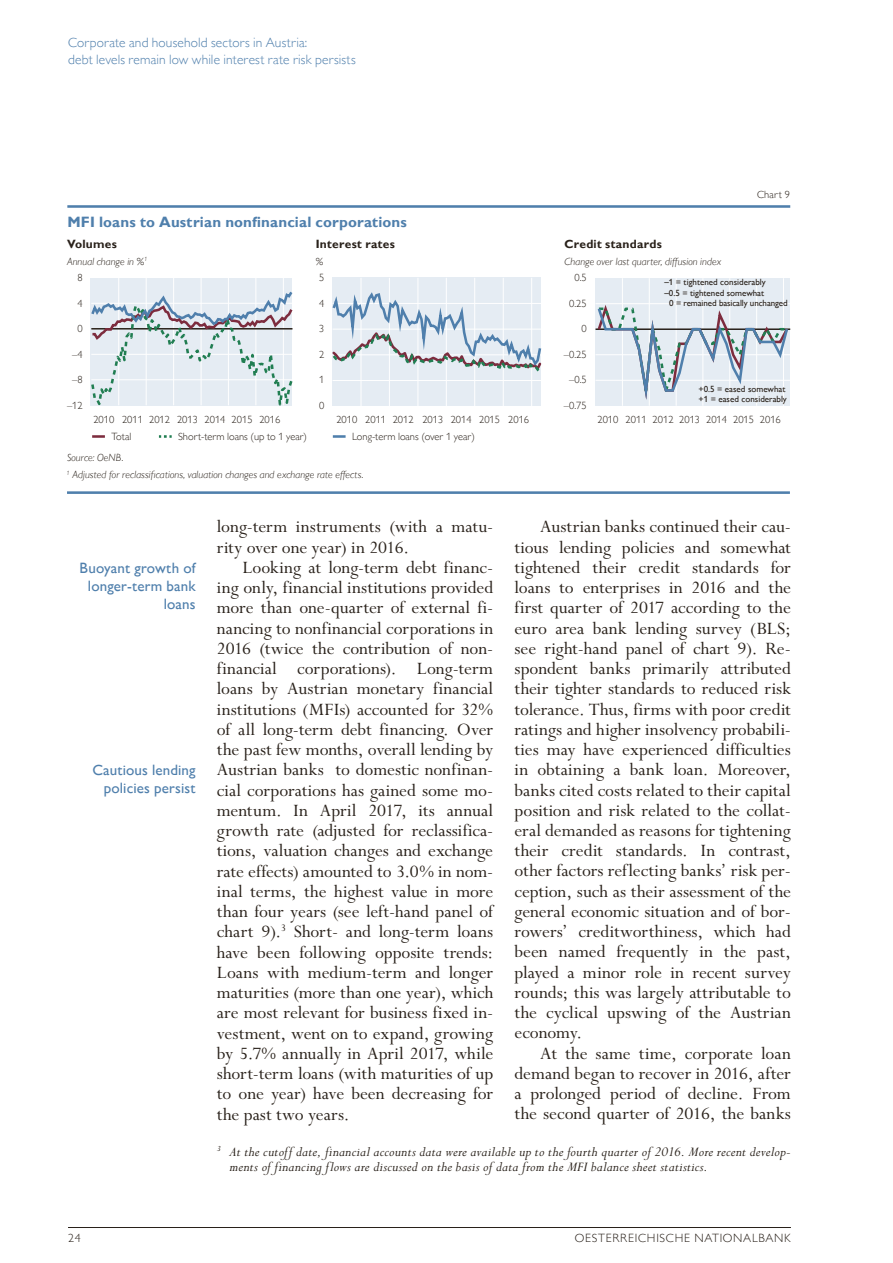
<style>
.page{position:relative;width:893px;height:1263px;background:#fff}
.page>*{position:absolute;margin:0;border:0;box-sizing:border-box;transform-origin:0 0}
.t1{font:19.5px/20.2px "Perpetua Std";color:#29211a;text-align:justify}
.t2{font:italic 15px/15px "Perpetua Std";letter-spacing:.015em;color:#29211a}
.t3{font:500 15px/18px "Gill Sans MT Pro";letter-spacing:.01em;color:#4f7fac;text-align:right}
.t4{font:700 15px "Gill Sans MT Pro";letter-spacing:.01em;color:#4f7fac}
.t5{font:300 13.5px/16.5px "Gill Sans MT Pro";letter-spacing:.01em;color:#4f7fac}
.t6{font:700 12px "Gill Sans MT Pro";letter-spacing:.02em;color:#29211a}
.t7{font:300 12px "Gill Sans MT Pro";letter-spacing:.06em;color:#29211a}
.t8{font:300 10.5px "Gill Sans MT Pro";color:#29211a}
.t9{font:italic 300 10.5px/16.8px "Gill Sans MT Pro";letter-spacing:.01em;color:#29211a}
.t10{font:500 9px/10.5px "Gill Sans MT Pro";color:#29211a}
</style>
<div class="page">
<hr style="left:68px;top:1227px;width:723px;height:1px;background:#29211a">
<div style="left:595px;top:278px;width:195px;height:128px;background:#e5ecf3"></div>
<hr style="left:595px;top:380px;width:195px;height:1px;background:#fff">
<hr style="left:595px;top:354px;width:195px;height:1px;background:#fff">
<hr style="left:595px;top:303px;width:195px;height:1px;background:#fff">
<hr style="left:622px;top:278px;width:1px;height:128px;background:#fff">
<hr style="left:649px;top:278px;width:1px;height:128px;background:#fff">
<hr style="left:676px;top:278px;width:1px;height:128px;background:#fff">
<hr style="left:702px;top:278px;width:1px;height:128px;background:#fff">
<hr style="left:729px;top:278px;width:1px;height:128px;background:#fff">
<hr style="left:756px;top:278px;width:1px;height:128px;background:#fff">
<hr style="left:783px;top:278px;width:1px;height:128px;background:#fff">
<hr style="left:595px;top:328px;width:195px;height:2px;background:#29211a">
<svg style="left:596px;top:301px;width:194px;height:105px"></svg>
<hr style="left:67px;top:205px;width:723px;height:3px;background:#4f7fac">
<hr style="left:67px;top:491px;width:723px;height:3px;background:#4f7fac">
<svg style="left:92px;top:435px;width:13px;height:3px"></svg>
<svg style="left:159px;top:435px;width:13px;height:3px"></svg>
<svg style="left:333px;top:435px;width:13px;height:3px"></svg>
<div style="left:90px;top:278px;width:201px;height:127px;background:#e5ecf3"></div>
<hr style="left:118px;top:278px;width:1px;height:127px;background:#fff">
<hr style="left:146px;top:278px;width:1px;height:127px;background:#fff">
<hr style="left:173px;top:278px;width:1px;height:127px;background:#fff">
<hr style="left:201px;top:278px;width:1px;height:127px;background:#fff">
<hr style="left:228px;top:278px;width:1px;height:127px;background:#fff">
<hr style="left:255px;top:278px;width:1px;height:127px;background:#fff">
<hr style="left:283px;top:278px;width:1px;height:127px;background:#fff">
<svg style="left:90px;top:289px;width:203px;height:117px"></svg>
<div style="left:332px;top:278px;width:209px;height:128px;background:#e5ecf3"></div>
<hr style="left:332px;top:380px;width:209px;height:1px;background:#fff">
<hr style="left:361px;top:278px;width:1px;height:128px;background:#fff">
<hr style="left:389px;top:278px;width:1px;height:128px;background:#fff">
<hr style="left:417px;top:278px;width:1px;height:128px;background:#fff">
<hr style="left:446px;top:278px;width:1px;height:128px;background:#fff">
<hr style="left:474px;top:278px;width:1px;height:128px;background:#fff">
<hr style="left:503px;top:278px;width:1px;height:128px;background:#fff">
<hr style="left:531px;top:278px;width:1px;height:128px;background:#fff">
<svg style="left:332px;top:288px;width:210px;height:86px"></svg>
<p class="t5" style="left:68px;top:34px;width:289px">Corporate and household sectors in Austria:<br>debt levels remain low while interest rate risk persists</p>
<p class="t4" style="left:67px;top:212px;width:341px">MFI loans to Austrian nonfinancial corporations</p>
<p class="t8" style="left:757px;top:189px;width:34px">Chart 9</p>
<p class="t6" style="left:67px;top:236px;width:51px">Volumes</p>
<p class="t6" style="left:316px;top:236px;width:81px">Interest rates</p>
<p class="t6" style="left:565px;top:236px;width:99px">Credit standards</p>
<p class="t8" style="left:77px;top:271px;width:7px">8</p>
<p class="t8" style="left:77px;top:297px;width:7px">4</p>
<p class="t8" style="left:77px;top:322px;width:7px">0</p>
<p class="t8" style="left:72px;top:348px;width:12px">–4</p>
<p class="t8" style="left:72px;top:373px;width:12px">–8</p>
<p class="t8" style="left:67px;top:399px;width:17px">–12</p>
<p class="t9" style="left:67px;top:253px;width:82px">Annual change in %<sup>1</sup></p>
<p class="t9" style="left:316px;top:253px;width:9px">%</p>
<p class="t9" style="left:565px;top:253px;width:158px">Change over last quarter, diffusion index</p>
<p class="t8" style="left:574px;top:271px;width:14px">0.5</p>
<p class="t8" style="left:569px;top:297px;width:19px">0.25</p>
<p class="t8" style="left:582px;top:322px;width:7px">0</p>
<p class="t8" style="left:564px;top:348px;width:24px">–0.25</p>
<p class="t8" style="left:569px;top:373px;width:19px">–0.5</p>
<p class="t8" style="left:564px;top:399px;width:24px">–0.75</p>
<p class="t8" style="left:319px;top:271px;width:7px">5</p>
<p class="t8" style="left:319px;top:297px;width:7px">4</p>
<p class="t8" style="left:319px;top:322px;width:7px">3</p>
<p class="t8" style="left:319px;top:348px;width:7px">2</p>
<p class="t8" style="left:319px;top:373px;width:7px">1</p>
<p class="t8" style="left:319px;top:399px;width:7px">0</p>
<p class="t10" style="left:664px;top:277px;width:103px">–1 = tightened considerably</p>
<p class="t10" style="left:664px;top:287px;width:101px">–0.5 = tightened somewhat</p>
<p class="t10" style="left:669px;top:298px;width:120px">0 = remained basically unchanged</p>
<p class="t10" style="left:698px;top:383px;width:90px">+0.5 = eased somewhat +1 = eased considerably</p>
<p class="t8" style="left:93px;top:413px;width:188px">2010 2011 2012 2013 2014 2015 2016</p>
<p class="t8" style="left:336px;top:413px;width:194px">2010 2011 2012 2013 2014 2015 2016</p>
<p class="t8" style="left:597px;top:413px;width:185px">2010 2011 2012 2013 2014 2015 2016</p>
<p class="t8" style="left:111px;top:430px;width:22px">Total</p>
<p class="t8" style="left:178px;top:430px;width:131px">Short-term loans (up to 1 year)</p>
<p class="t8" style="left:352px;top:430px;width:124px">Long-term loans (over 1 year)</p>
<p class="t9" style="left:67px;top:449px;width:298px">Source: OeNB.<br><sup>1</sup> Adjusted for reclassifications, valuation changes and exchange rate effects.</p>
<p class="t3" style="left:80px;top:559px;width:117px">Buoyant growth of longer-term bank loans</p>
<p class="t3" style="left:92px;top:761px;width:105px">Cautious lending policies persist</p>
<p class="t1" style="left:217px;top:517px;width:278px">long-term instruments (with a matu&shy;rity over one year) in 2016.</p>
<p class="t1" style="left:217px;top:558px;width:278px;text-indent:26px">Looking at long-term debt financ&shy;ing only, financial institutions provided more than one-quarter of external fi&shy;nancing to nonfinancial corporations in 2016 (twice the contribution of non&shy;financial corporations). Long-term loans by Austrian monetary financial institutions (MFIs) accounted for 32% of all long-term debt financing. Over the past few months, overall lending by Austrian banks to domestic nonfinan&shy;cial corporations has gained some mo&shy;mentum. In April 2017, its annual growth rate (adjusted for reclassifica&shy;tions, valuation changes and exchange rate effects) amounted to 3.0% in nom&shy;inal terms, the highest value in more than four years (see left-hand panel of chart 9).<sup>3</sup> Short- and long-term loans have been following opposite trends:<br>Loans with medium-term and longer maturities (more than one year), which are most relevant for business fixed in&shy;vestment, went on to expand, growing by 5.7% annually in April 2017, while short-term loans (with maturities of up to one year) have been decreasing for the past two years.</p>
<p class="t1" style="left:515px;top:517px;width:278px;text-indent:26px">Austrian banks continued their cau&shy;tious lending policies and somewhat tightened their credit standards for loans to enterprises in 2016 and the first quarter of 2017 according to the euro area bank lending survey (BLS; see right-hand panel of chart 9). Re&shy;spondent banks primarily attributed their tighter standards to reduced risk tolerance. Thus, firms with poor credit ratings and higher insolvency probabili&shy;ties may have experienced difficulties in obtaining a bank loan. Moreover, banks cited costs related to their capital position and risk related to the collat&shy;eral demanded as reasons for tightening their credit standards. In contrast, other factors reflecting banks’ risk per&shy;ception, such as their assessment of the general economic situation and of bor&shy;rowers’ creditworthiness, which had been named frequently in the past, played a minor role in recent survey rounds; this was largely attributable to the cyclical upswing of the Austrian economy.</p>
<p class="t1" style="left:515px;top:1044px;width:278px;text-indent:26px">At the same time, corporate loan demand began to recover in 2016, after a prolonged period of decline. From the second quarter of 2016, the banks</p>
<p class="t2" style="left:230px;top:1144px;width:563px;text-indent:-13px"><sup>3</sup> At the cutoff date, financial accounts data were available up to the fourth quarter of 2016. More recent develop&shy;ments of financing flows are discussed on the basis of data from the MFI balance sheet statistics.</p>
<p class="t7" style="left:68px;top:1231px;width:14px">24</p>
<p class="t7" style="left:575px;top:1231px;width:218px">OESTERREICHISCHE NATIONALBANK</p>
</div>
